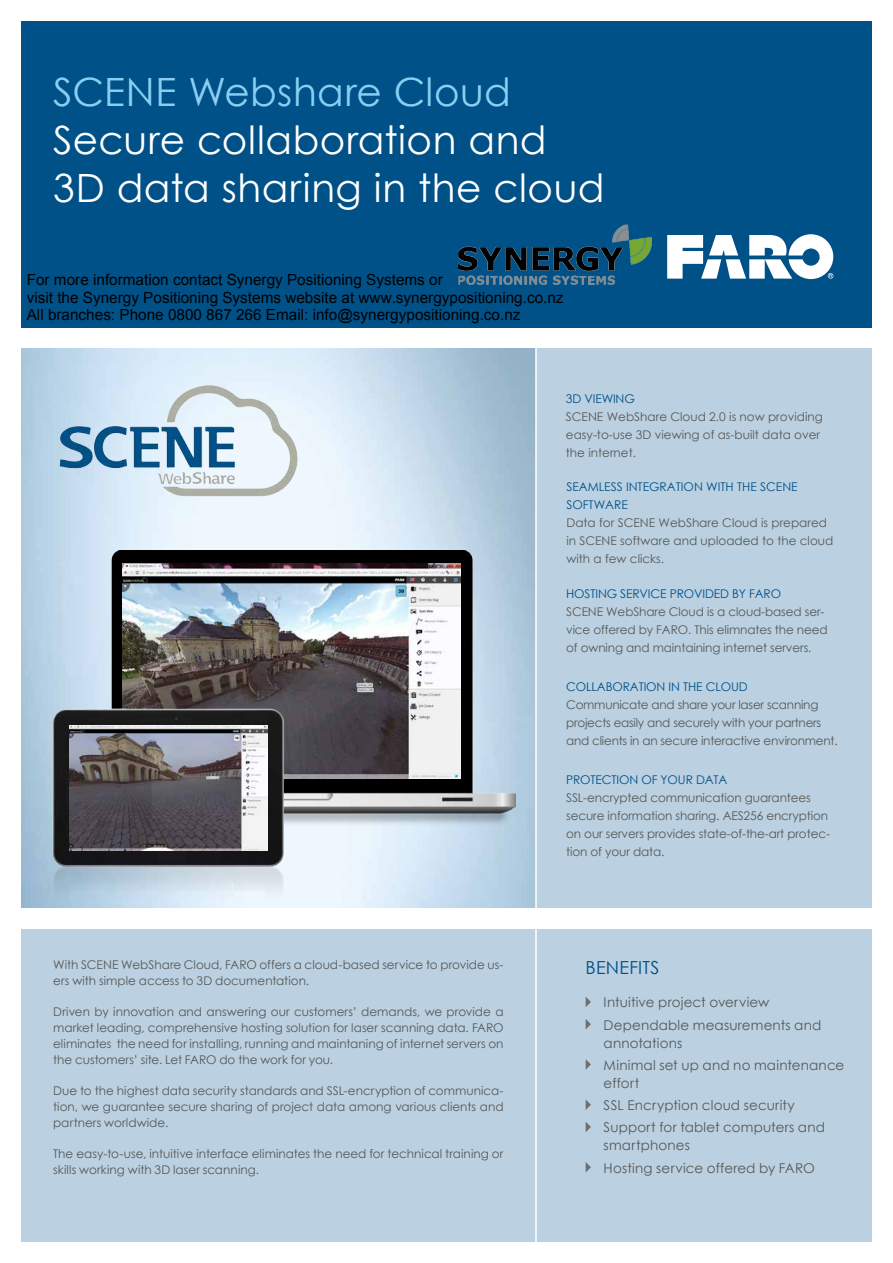
<style>
.page{position:relative;width:893px;height:1263px;background:#fff}
.page>*{position:absolute;margin:0;border:0;box-sizing:border-box;transform-origin:0 0}
.t1{font:39px/48px "Century Gothic";letter-spacing:.015em;color:#fff}
.t2{font:39px "Century Gothic";letter-spacing:.01em;color:#89cff4}
.t3{font:18px "Century Gothic";letter-spacing:.01em;color:#004f88}
.t4{font:15.3px/17.5px "Arial";color:#000}
.t5{font:13.5px/22.2px "Century Gothic";letter-spacing:.01em;color:#575756}
.t6{font:12px/18px "Century Gothic";letter-spacing:-.01em;color:#575756}
.t7{font:12px/18px "Century Gothic";letter-spacing:-.01em;color:#004f88}
</style>
<div class="page">
<div style="left:21px;top:21px;width:851px;height:306px;background:#005187"></div>
<svg style="left:667px;top:234px;width:166px;height:45px"></svg>
<div style="left:21px;top:929px;width:851px;height:313px;background:#bbd1e1"></div>
<div style="left:536px;top:349px;width:336px;height:559px;background:#bbd1e1"></div>
<img style="left:21px;top:349px;width:514px;height:559px">
<svg style="left:586px;top:997px;width:5px;height:10px"></svg>
<svg style="left:586px;top:1019px;width:5px;height:10px"></svg>
<svg style="left:586px;top:1059px;width:5px;height:11px"></svg>
<svg style="left:586px;top:1100px;width:5px;height:10px"></svg>
<svg style="left:586px;top:1122px;width:5px;height:10px"></svg>
<svg style="left:586px;top:1162px;width:5px;height:10px"></svg>
<hr style="left:535px;top:345px;width:2px;height:914px;background:#fff">
<img style="left:56px;top:379px;width:245px;height:127px">
<img style="left:68px;top:551px;width:447px;height:276px">
<img style="left:123px;top:564px;width:338px;height:214px">
<img style="left:49px;top:707px;width:239px;height:201px">
<img style="left:69px;top:725px;width:198px;height:125px">
<img style="left:458px;top:224px;width:194px;height:61px">
<h1 class="t2" style="left:53px;top:64px;width:459px">SCENE Webshare Cloud</h1>
<h1 class="t1" style="left:53px;top:115px;width:553px">Secure collaboration and<br>3D data sharing in the cloud</h1>
<p class="t4" style="left:27px;top:271px;width:538px">For more information contact Synergy Positioning Systems or<br>visit the Synergy Positioning Systems website at www.synergypositioning.co.nz<br>All branches: Phone 0800 867 266 Email: info@synergypositioning.co.nz</p>
<p class="t7" style="left:566px;top:390px;width:70px">3D VIEWING</p>
<p class="t6" style="left:566px;top:408px;width:258px">SCENE WebShare Cloud 2.0 is now providing easy-to-use 3D viewing of as-built data over the internet.</p>
<p class="t7" style="left:566px;top:478px;width:233px">SEAMLESS INTEGRATION WITH THE SCENE<br>SOFTWARE</p>
<p class="t6" style="left:566px;top:514px;width:268px">Data for SCENE WebShare Cloud is prepared in SCENE software and uploaded to the cloud with a few clicks.</p>
<p class="t7" style="left:566px;top:584px;width:217px">HOSTING SERVICE PROVIDED BY FARO</p>
<p class="t6" style="left:566px;top:602px;width:263px">SCENE WebShare Cloud is a cloud-based ser&shy;vice offered by FARO. This elimnates the need of owning and maintaining internet servers.</p>
<p class="t7" style="left:566px;top:677px;width:183px">COLLABORATION IN THE CLOUD</p>
<p class="t6" style="left:566px;top:695px;width:273px">Communicate and share your laser scanning projects easily and securely with your partners and clients in an secure interactive environment.</p>
<p class="t6" style="left:53px;top:956px;width:452px;line-height:15.8px">With SCENE WebShare Cloud, FARO offers a cloud-based service to provide us&shy;ers with simple access to 3D documentation.</p>
<p class="t6" style="left:53px;top:1004px;width:452px;line-height:15.8px;text-align:justify">Driven by innovation and answering our customers’ demands, we provide a market leading, comprehensive hosting solution for laser scanning data. FARO eliminates the need for installing, running and maintaning of internet servers on the customers’ site. Let FARO do the work for you.</p>
<p class="t6" style="left:53px;top:1082px;width:452px;line-height:15.8px;text-align:justify">Due to the highest data security standards and SSL-encryption of communica&shy;tion, we guarantee secure sharing of project data among various clients and partners worldwide.</p>
<p class="t6" style="left:53px;top:1145px;width:452px;line-height:15.8px">The easy-to-use, intuitive interface eliminates the need for technical training or skills working with 3D laser scanning.</p>
<p class="t7" style="left:566px;top:771px;width:163px">PROTECTION OF YOUR DATA</p>
<p class="t6" style="left:566px;top:789px;width:265px">SSL-encrypted communication guarantees secure information sharing. AES256 encryption on our servers provides state-of-the-art protec&shy;tion of your data.</p>
<h2 class="t3" style="left:586px;top:954px;width:75px">BENEFITS</h2>
<p class="t5" style="left:604px;top:991px;width:219px">Intuitive project overview<br>Dependable measurements and</p>
<p class="t5" style="left:604px;top:1031px;width:242px">annotations<br>Minimal set up and no maintenance</p>
<p class="t5" style="left:604px;top:1071px;width:223px">effort<br>SSL Encryption cloud security<br>Support for tablet computers and</p>
<p class="t5" style="left:604px;top:1134px;width:213px">smartphones<br>Hosting service offered by FARO</p>
</div>
